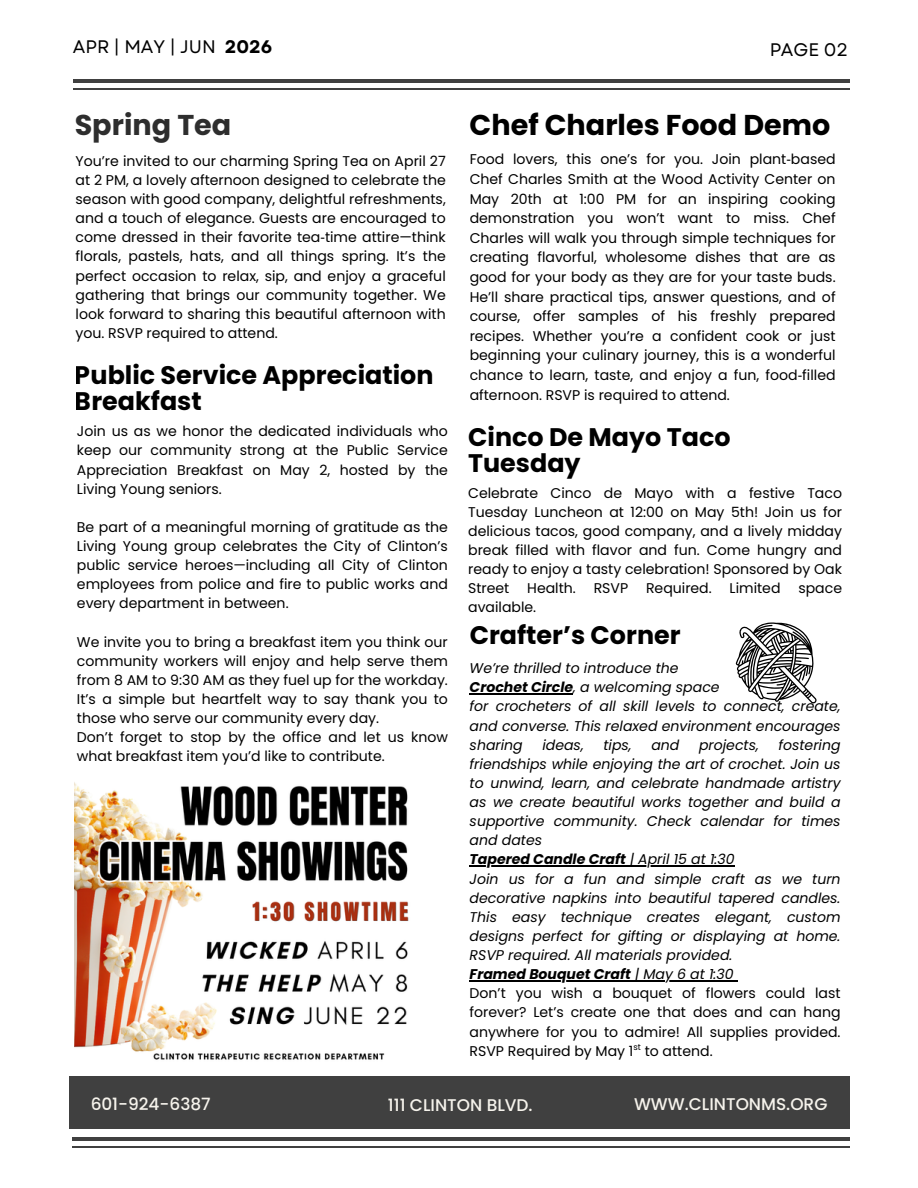
<style>
.page{position:relative;width:918px;height:1188px;background:#fff}
.page>*{position:absolute;margin:0;border:0;box-sizing:border-box;transform-origin:0 0}
.t1{font:700 28.65px "Poppins";color:#000}
.t2{font:700 28.65px "Poppins";color:#2e2e2e}
.t3{font:700 25.35px/26.4px "Poppins";color:#000}
.t4{font:18.15px "Garet";color:#000}
.t5{font:500 16.95px "Poppins";color:#f6f3ec}
.t6{font:14.1px/19.2px "Poppins";color:#000;text-align:justify}
.t7{font:italic 14.1px/19.2px "Poppins";color:#000}
.t8{font:8.4px "Poppins";color:#000}
.s1{font-weight:700}
.s2{font-family:"Noto Sans"}
.s3{font-style:normal}
</style>
<div class="page">
<hr style="left:73px;top:88px;width:777px;height:2px;background:#404040">
<hr style="left:73px;top:79px;width:777px;height:4px;background:#404040">
<hr style="left:72px;top:1146px;width:777px;height:2px;background:#404040">
<hr style="left:72px;top:1137px;width:777px;height:4px;background:#404040">
<div style="left:69px;top:1076px;width:780px;height:53px;background:#404040"></div>
<svg style="left:736px;top:622px;width:81px;height:81px"></svg>
<img style="left:75px;top:783px;width:334px;height:277px">
<hr style="left:470px;top:693px;width:103px;height:2px;background:#000">
<hr style="left:470px;top:866px;width:156px;height:1px;background:#000">
<hr style="left:626px;top:866px;width:109px;height:1px;background:#000">
<hr style="left:470px;top:980px;width:161px;height:1px;background:#000">
<hr style="left:631px;top:980px;width:103px;height:1px;background:#000">
<p class="t4" style="left:73px;top:34px;width:201px">APR | MAY | JUN <span class="s1">2026</span></p>
<p class="t4" style="left:769px;top:37px;width:80px">PAGE 02</p>
<p class="t2" style="left:75px;top:105px;width:158px">Spring Tea</p>
<p class="t6" style="left:76px;top:151px;width:372px">You’re invited to our charming Spring Tea on April 27 at 2 PM, a lovely afternoon designed to celebrate the season with good company, delightful refreshments, and a touch of elegance. Guests are encouraged to come dressed in their favorite tea<span class="s2">‑</span>time attire—think florals, pastels, hats, and all things spring. It’s the perfect occasion to relax, sip, and enjoy a graceful gathering that brings our community together. We look forward to sharing this beautiful afternoon with you. RSVP required to attend.</p>
<h2 class="t3" style="left:75px;top:362px;width:360px">Public Service Appreciation<br>Breakfast</h2>
<p class="t6" style="left:77px;top:422px;width:372px">Join us as we honor the dedicated individuals who keep our community strong at the Public Service Appreciation Breakfast on May 2, hosted by the Living Young seniors.</p>
<p class="t6" style="left:77px;top:517px;width:372px">Be part of a meaningful morning of gratitude as the Living Young group celebrates the City of Clinton’s public service heroes—including all City of Clinton employees from police and fire to public works and every department in between.</p>
<p class="t6" style="left:77px;top:632px;width:372px">We invite you to bring a breakfast item you think our community workers will enjoy and help serve them from 8 AM to 9:30 AM as they fuel up for the workday.<br>It’s a simple but heartfelt way to say thank you to those who serve our community every day.</p>
<p class="t6" style="left:77px;top:728px;width:372px">Don’t forget to stop by the office and let us know what breakfast item you’d like to contribute.</p>
<p class="t1" style="left:470px;top:105px;width:362px">Chef Charles Food Demo</p>
<p class="t6" style="left:470px;top:150px;width:367px;line-height:19.6px">Food lovers, this one’s for you. Join plant<span class="s2">‑</span>based Chef Charles Smith at the Wood Activity Center on May 20th at 1:00 PM for an inspiring cooking demonstration you won’t want to miss. Chef Charles will walk you through simple techniques for creating flavorful, wholesome dishes that are as good for your body as they are for your taste buds.<br>He’ll share practical tips, answer questions, and of course, offer samples of his freshly prepared recipes. Whether you’re a confident cook or just beginning your culinary journey, this is a wonderful chance to learn, taste, and enjoy a fun, food<span class="s2">‑</span>filled afternoon. RSVP is required to attend.</p>
<h2 class="t3" style="left:468px;top:424px;width:264px">Cinco De Mayo Taco<br>Tuesday</h2>
<p class="t6" style="left:468px;top:483px;width:375px">Celebrate Cinco de Mayo with a festive Taco Tuesday Luncheon at 12:00 on May 5th! Join us for delicious tacos, good company, and a lively midday break filled with flavor and fun. Come hungry and ready to enjoy a tasty celebration! Sponsored by Oak Street</p>
<p class="t6" style="left:527px;top:579px;width:50px">Health.</p>
<p class="t6" style="left:594px;top:579px;width:36px">RSVP</p>
<p class="t6" style="left:646px;top:579px;width:67px">Required.</p>
<p class="t6" style="left:730px;top:579px;width:52px">Limited</p>
<p class="t6" style="left:798px;top:579px;width:45px">space</p>
<p class="t6" style="left:468px;top:598px;width:70px">available.</p>
<h2 class="t3" style="left:470px;top:622px;width:213px">Crafter’s Corner</h2>
<p class="t7" style="left:470px;top:659px;width:372px">We’re thrilled to introduce the<br><span class="s1">Crochet Circle</span>, a welcoming space<br>for crocheters of all skill levels to connect, create, and converse. This relaxed environment encourages sharing</p>
<p class="t7" style="left:470px;top:735px;width:372px;text-indent:309px">fostering friendships while enjoying the art of crochet. Join us to unwind, learn, and celebrate handmade artistry as we create beautiful works together and build a supportive community. Check calendar for times and dates<br><span class="s1">Tapered Candle Craft</span> | April 15 at 1:30<br>Join us for a fun and simple craft as we turn decorative napkins into beautiful tapered candles.<br>This easy technique creates elegant, custom designs perfect for gifting or displaying at home.<br>RSVP required. All materials provided.<br><span class="s1">Framed Bouquet Craft</span> | May 6 at 1:30<br><span class="s3">Don’t you wish a bouquet of flowers could last forever? Let’s create one that does and can hang anywhere for you to admire! All supplies provided.<br>RSVP Required by May 1 to attend.</span></p>
<p class="t7" style="left:542px;top:735px;width:43px">ideas,</p>
<p class="t7" style="left:603px;top:735px;width:30px">tips,</p>
<p class="t7" style="left:651px;top:735px;width:30px">and</p>
<p class="t7" style="left:699px;top:735px;width:61px">projects,</p>
<p class="t8" style="left:633px;top:1041px;width:9px">st</p>
<p class="t5" style="left:91px;top:1092px;width:122px">601-924-6387</p>
<p class="t5" style="left:388px;top:1093px;width:146px">111 CLINTON BLVD.</p>
<p class="t5" style="left:634px;top:1092px;width:195px">WWW.CLINTONMS.ORG</p>
</div>
